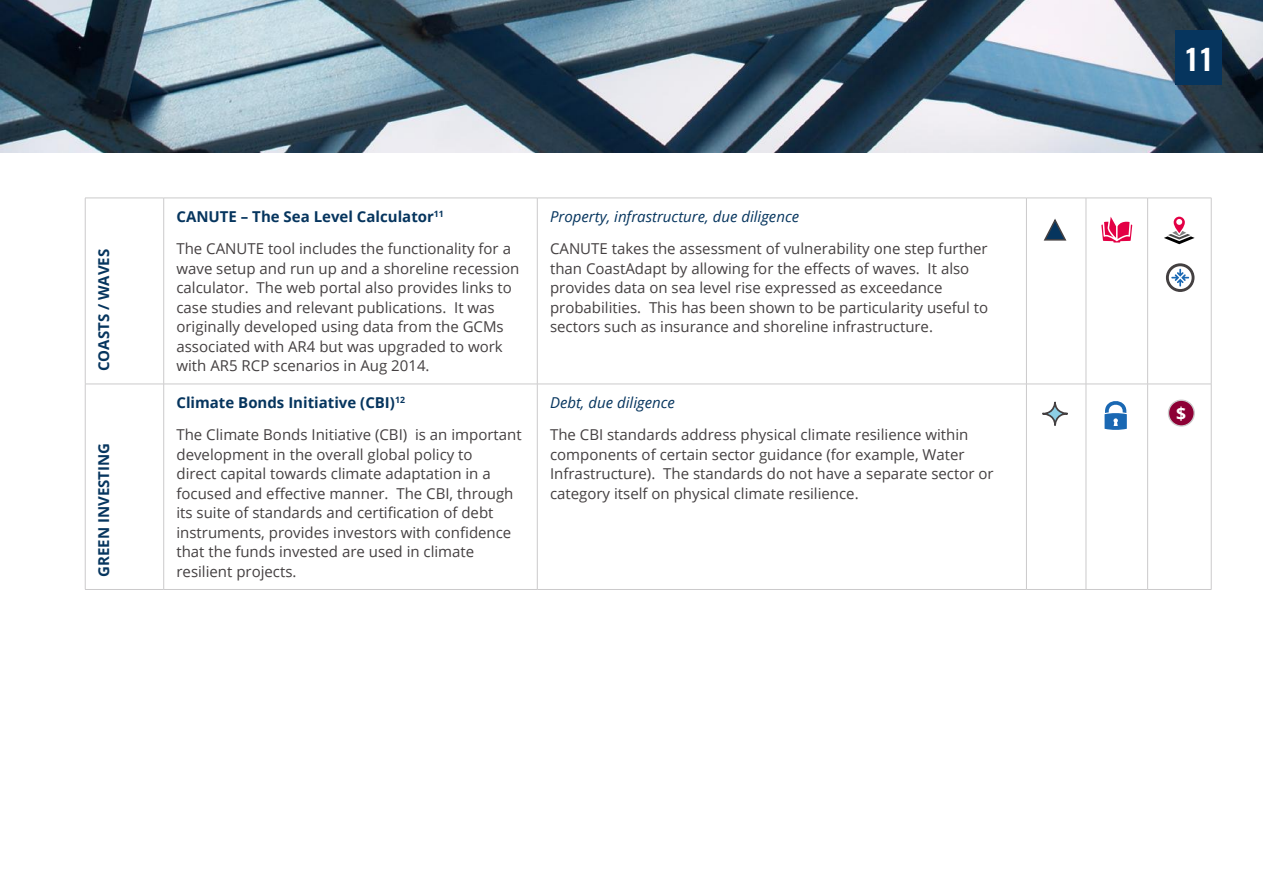
<style>
.page{position:relative;width:1263px;height:893px;background:#fff}
.page>*{position:absolute;margin:0;border:0;box-sizing:border-box;transform-origin:0 0}
.t1{font:600 28.5px "Oswald";color:#fff}
.t2{font:700 17.55px "Open Sans";color:#fff}
.t3{font:15px/19.5px "Open Sans";color:#444041}
.t4{font:italic 15px "Open Sans";color:#06355e}
.t5{font:700 15px "Open Sans";color:#06355e}
.s1{font-weight:700;color:#06355e}
</style>
<div class="page">
<img style="left:0;top:0;width:1263px;height:153px">
<div style="left:1175px;top:31px;width:47px;height:54px;background:#06355e"></div>
<hr style="left:85px;top:198px;width:79px;height:1px;background:#cbcacb">
<hr style="left:85px;top:198px;width:1px;height:186px;background:#cbcacb">
<hr style="left:164px;top:198px;width:373px;height:1px;background:#cbcacb">
<hr style="left:163px;top:198px;width:1px;height:186px;background:#cbcacb">
<hr style="left:537px;top:198px;width:489px;height:1px;background:#cbcacb">
<hr style="left:537px;top:198px;width:1px;height:186px;background:#cbcacb">
<hr style="left:1026px;top:198px;width:60px;height:1px;background:#cbcacb">
<hr style="left:1026px;top:198px;width:1px;height:186px;background:#cbcacb">
<hr style="left:1086px;top:198px;width:61px;height:1px;background:#cbcacb">
<hr style="left:1086px;top:198px;width:1px;height:186px;background:#cbcacb">
<hr style="left:1147px;top:198px;width:64px;height:1px;background:#cbcacb">
<hr style="left:1147px;top:198px;width:1px;height:186px;background:#cbcacb">
<hr style="left:1211px;top:198px;width:1px;height:186px;background:#cbcacb">
<hr style="left:85px;top:384px;width:79px;height:1px;background:#cbcacb">
<hr style="left:85px;top:384px;width:1px;height:205px;background:#cbcacb">
<hr style="left:164px;top:384px;width:373px;height:1px;background:#cbcacb">
<hr style="left:163px;top:384px;width:1px;height:205px;background:#cbcacb">
<hr style="left:537px;top:384px;width:489px;height:1px;background:#cbcacb">
<hr style="left:537px;top:384px;width:1px;height:205px;background:#cbcacb">
<hr style="left:1026px;top:384px;width:60px;height:1px;background:#cbcacb">
<hr style="left:1026px;top:384px;width:1px;height:205px;background:#cbcacb">
<hr style="left:1086px;top:384px;width:61px;height:1px;background:#cbcacb">
<hr style="left:1086px;top:384px;width:1px;height:205px;background:#cbcacb">
<hr style="left:1147px;top:384px;width:64px;height:1px;background:#cbcacb">
<hr style="left:1147px;top:384px;width:1px;height:205px;background:#cbcacb">
<hr style="left:1211px;top:384px;width:1px;height:205px;background:#cbcacb">
<hr style="left:85px;top:589px;width:79px;height:1px;background:#cbcacb">
<hr style="left:164px;top:589px;width:373px;height:1px;background:#cbcacb">
<hr style="left:537px;top:589px;width:489px;height:1px;background:#cbcacb">
<hr style="left:1026px;top:589px;width:60px;height:1px;background:#cbcacb">
<hr style="left:1086px;top:589px;width:61px;height:1px;background:#cbcacb">
<hr style="left:1147px;top:589px;width:64px;height:1px;background:#cbcacb">
<svg style="left:1101px;top:217px;width:31px;height:25px"></svg>
<svg style="left:1104px;top:401px;width:23px;height:29px"></svg>
<svg style="left:1164px;top:217px;width:30px;height:27px"></svg>
<svg style="left:1165px;top:263px;width:30px;height:29px"></svg>
<svg style="left:1168px;top:400px;width:26px;height:26px"></svg>
<div style="left:1168px;top:400px;width:27px;height:27px;border:1px solid #cbcacb;border-radius:50%"></div>
<div style="left:1176px;top:406px;width:12px;height:16px;background:#8d0035"></div>
<svg style="left:1043px;top:218px;width:24px;height:23px"></svg>
<svg style="left:1042px;top:402px;width:25px;height:23px"></svg>
<div style="left:1042px;top:401px;width:26px;height:25px;border:2px solid #444041;border-radius:50%"></div>
<p class="t5" style="left:93px;top:371px;width:124px;rotate:-90deg">COASTS / WAVES</p>
<p class="t5" style="left:93px;top:577px;width:135px;rotate:-90deg">GREEN INVESTING</p>
<p class="t3" style="left:176px;top:200px;width:336px;line-height:32.2px"><span class="s1">CANUTE – The Sea Level Calculator</span><sup>11<br></sup>The CANUTE tool includes the functionality for a</p>
<p class="t3" style="left:176px;top:258px;width:344px">wave setup and run up and a shoreline recession calculator. The web portal also provides links to case studies and relevant publications. It was originally developed using data from the GCMs associated with AR4 but was upgraded to work with AR5 RCP scenarios in Aug 2014.</p>
<p class="t3" style="left:176px;top:386px;width:347px;line-height:32.2px"><span class="s1">Climate Bonds Initiative (CBI)</span><sup>12<br></sup>The Climate Bonds Initiative (CBI) is an important</p>
<p class="t3" style="left:176px;top:444px;width:338px">development in the overall global policy to direct capital towards climate adaptation in a focused and effective manner. The CBI, through its suite of standards and certification of debt instruments, provides investors with confidence that the funds invested are used in climate resilient projects.</p>
<p class="t4" style="left:550px;top:206px;width:251px">Property, infrastructure, due diligence</p>
<p class="t3" style="left:550px;top:239px;width:440px">CANUTE takes the assessment of vulnerability one step further than CoastAdapt by allowing for the effects of waves. It also provides data on sea level rise expressed as exceedance probabilities. This has been shown to be particularity useful to sectors such as insurance and shoreline infrastructure.</p>
<p class="t4" style="left:550px;top:392px;width:126px">Debt, due diligence</p>
<p class="t3" style="left:550px;top:425px;width:445px">The CBI standards address physical climate resilience within components of certain sector guidance (for example, Water Infrastructure). The standards do not have a separate sector or category itself on physical climate resilience.</p>
<h1 class="t1" style="left:1184px;top:40px;width:31px">11</h1>
<p class="t2" style="left:1176px;top:401px;width:12px">$</p>
</div>
